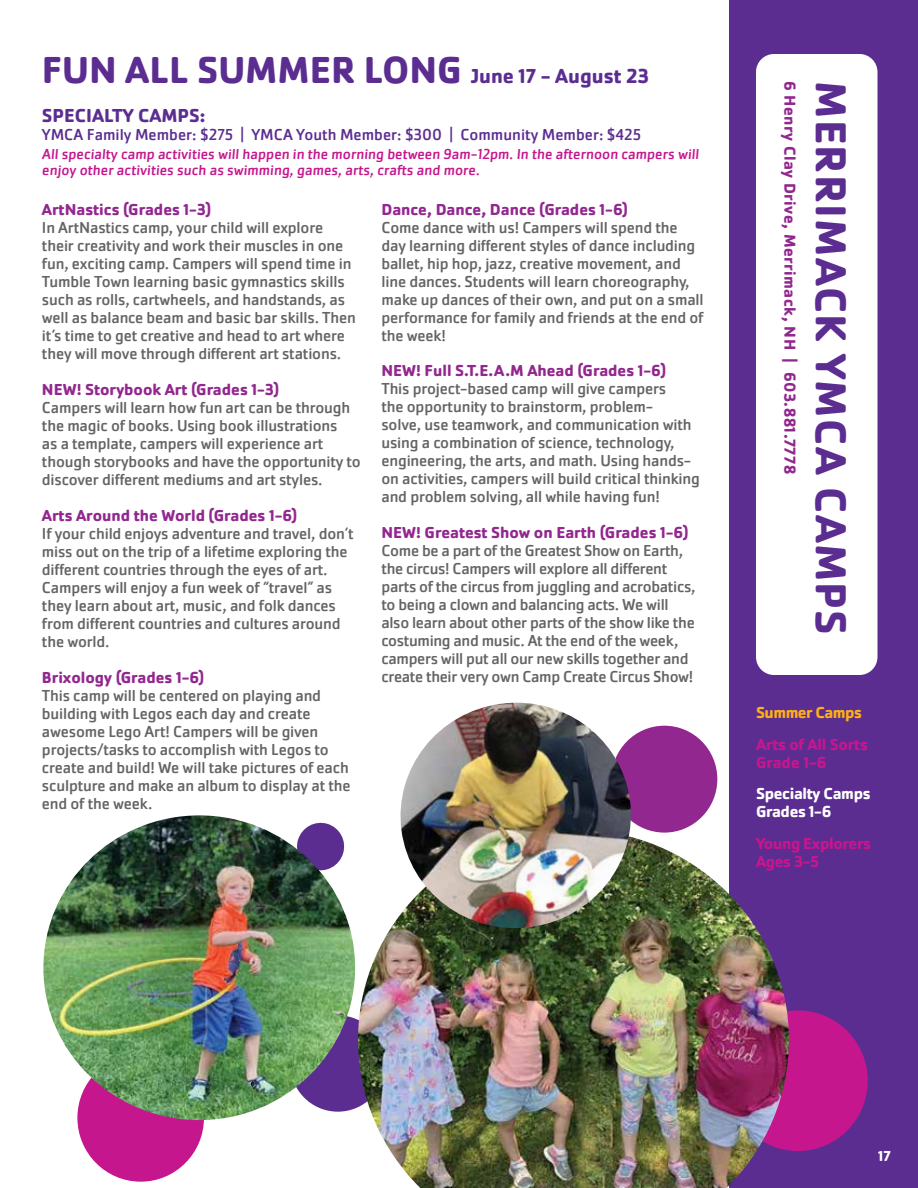
<style>
.page{position:relative;width:918px;height:1188px;background:#fff}
.page>*{position:absolute;margin:0;border:0;box-sizing:border-box;transform-origin:0 0}
.t1{font:700 45px "Cachet Pro";letter-spacing:.03em;color:#5c2d91}
.t2{font:700 39px "Cachet Pro";color:#5c2d91}
.t3{font:700 19.5px "Cachet Pro";color:#5c2d91}
.t4{font:16.5px/18px "Cachet Pro";letter-spacing:-.01em;color:#636466}
.t5{font:700 16.5px "Cachet Pro";color:#92278f}
.t6{font:16.5px "Cachet Pro";color:#5c2d91}
.t7{font:700 16.5px/18px "Cachet Pro";letter-spacing:-.02em;color:#c6168d}
.t8{font:700 16.5px "Cachet Pro";letter-spacing:.03em;color:#92278f}
.t9{font:700 16.5px/18px "Cachet Pro";letter-spacing:-.02em;color:#fff}
.t10{font:700 16.5px "Cachet Pro";letter-spacing:-.03em;color:#fcaf17}
.t11{font:15px/16.5px "Cachet Pro";color:#c6168d}
.t12{font:700 15px "Cachet Pro";color:#fff}
.s1{font-size:21px}
</style>
<div class="page">
<div style="left:611px;top:726px;width:106px;height:107px;background:#92278f;border-radius:50%"></div>
<div style="left:290px;top:1015px;width:96px;height:97px;background:#5c2d91;border-radius:50%"></div>
<div style="left:729px;top:0;width:189px;height:1188px;background:#5c2d91"></div>
<div style="left:756px;top:54px;width:122px;height:621px;background:#fff;border-radius:18px"></div>
<div style="left:77px;top:1054px;width:127px;height:128px;background:#c6168d;border-radius:50%"></div>
<div style="left:728px;top:1010px;width:140px;height:141px;background:#c6168d;border-radius:50%"></div>
<img style="left:358px;top:829px;width:431px;height:359px">
<img style="left:43px;top:815px;width:312px;height:305px">
<img style="left:393px;top:703px;width:245px;height:232px">
<h2 class="t2" style="left:42px;top:45px;width:609px">FUN ALL SUMMER LONG <span class="s1">June 17 - August 23</span></h2>
<p class="t3" style="left:42px;top:104px;width:165px">SPECIALTY CAMPS:</p>
<p class="t6" style="left:42px;top:125px;width:601px">YMCA Family Member: $275 | YMCA Youth Member: $300 | Community Member: $425</p>
<p class="t11" style="left:42px;top:146px;width:660px">All specialty camp activities will happen in the morning between 9am-12pm. In the afternoon campers will enjoy other activities such as swimming, games, arts, crafts and more.</p>
<p class="t5" style="left:381px;top:199px;width:248px">Dance, Dance, Dance (Grades 1-6)</p>
<p class="t4" style="left:381px;top:219px;width:324px">Come dance with us! Campers will spend the day learning different styles of dance including ballet, hip hop, jazz, creative movement, and line dances. Students will learn choreography, make up dances of their own, and put on a small performance for family and friends at the end of the week!</p>
<p class="t5" style="left:381px;top:360px;width:286px">NEW! Full S.T.E.A.M Ahead (Grades 1-6)</p>
<p class="t4" style="left:381px;top:380px;width:320px">This project-based camp will give campers<br>the opportunity to brainstorm, problem-<br>solve, use teamwork, and communication with using a combination of science, technology, engineering, the arts, and math. Using hands&shy;on activities, campers will build critical thinking and problem solving, all while having fun!</p>
<p class="t5" style="left:381px;top:522px;width:309px">NEW! Greatest Show on Earth (Grades 1-6)</p>
<p class="t4" style="left:381px;top:542px;width:316px">Come be a part of the Greatest Show on Earth, the circus! Campers will explore all different parts of the circus from juggling and acrobatics, to being a clown and balancing acts. We will also learn about other parts of the show like the costuming and music. At the end of the week, campers will put all our new skills together and create their very own Camp Create Circus Show!</p>
<p class="t5" style="left:42px;top:199px;width:171px">ArtNastics (Grades 1-3)</p>
<p class="t4" style="left:42px;top:219px;width:315px">In ArtNastics camp, your child will explore their creativity and work their muscles in one fun, exciting camp. Campers will spend time in Tumble Town learning basic gymnastics skills such as rolls, cartwheels, and handstands, as well as balance beam and basic bar skills. Then it’s time to get creative and head to art where they will move through different art stations.</p>
<p class="t5" style="left:42px;top:379px;width:239px">NEW! Storybook Art (Grades 1-3)</p>
<p class="t4" style="left:42px;top:399px;width:320px">Campers will learn how fun art can be through the magic of books. Using book illustrations<br>as a template, campers will experience art though storybooks and have the opportunity to discover different mediums and art styles.</p>
<p class="t5" style="left:42px;top:505px;width:257px">Arts Around the World (Grades 1-6)</p>
<p class="t4" style="left:42px;top:525px;width:313px">If your child enjoys adventure and travel, don’t miss out on the trip of a lifetime exploring the different countries through the eyes of art.<br>Campers will enjoy a fun week of “travel” as they learn about art, music, and folk dances from different countries and cultures around the world.</p>
<p class="t5" style="left:42px;top:667px;width:164px">Brixology (Grades 1-6)</p>
<p class="t4" style="left:42px;top:687px;width:310px">This camp will be centered on playing and building with Legos each day and create awesome Lego Art! Campers will be given projects/tasks to accomplish with Legos to create and build! We will take pictures of each sculpture and make an album to display at the end of the week.</p>
<p class="t8" style="left:800px;top:81px;width:395px;rotate:90deg">6 Henry Clay Drive, Merrimack, NH | 603.881.7778</p>
<h1 class="t1" style="left:859px;top:81px;width:555px;rotate:90deg">MERRIMACK YMCA CAMPS</h1>
<p class="t10" style="left:756px;top:703px;width:107px">Summer Camps</p>
<p class="t7" style="left:756px;top:735px;width:114px">Arts of All Sorts<br>Grade 1-6</p>
<p class="t9" style="left:756px;top:785px;width:116px">Specialty Camps<br>Grades 1-6</p>
<p class="t7" style="left:756px;top:834px;width:117px">Young Explorers<br>Ages 3-5</p>
<p class="t12" style="left:878px;top:1147px;width:14px">17</p>
</div>
